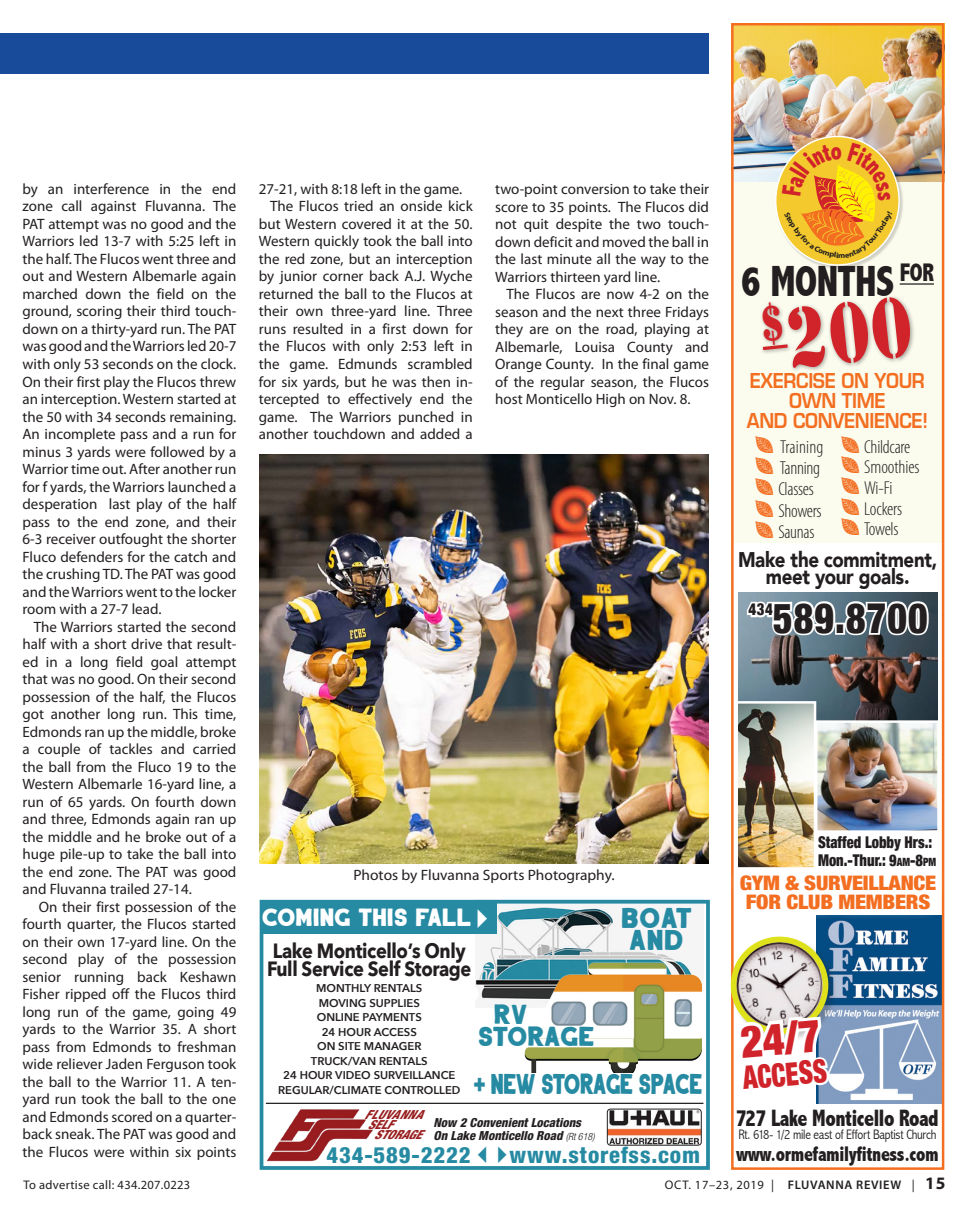
<style>
.page{position:relative;width:968px;height:1215px;background:#fff}
.page>*{position:absolute;margin:0;border:0;box-sizing:border-box;transform-origin:0 0}
.t1{font:90px "Stencil";color:#d1232a;scale:.79 1}
.t2{font:52.25px "Gardenia Blooms";color:#d1232a}
.t3{font:900 condensed 44.62px "Helvetica Neue";color:#d1232a;scale:.95 1}
.t4{font:800 condensed 43.75px "Abadi";letter-spacing:-.015em;color:#231f20;scale:.91 1}
.t5{font:900 condensed 42px "Helvetica Neue";letter-spacing:.03em;color:#231f20;scale:.89 1}
.t6{font:900 condensed 32px "Helvetica Neue";color:#d1232a;scale:.82 1}
.t7{font:28.75px "Anthology";letter-spacing:-.09em;color:#268aa2;scale:.79 1}
.t8{font:28.75px/21.9px "Anthology";letter-spacing:-.09em;color:#268aa2}
.t9{font:27.5px/21.9px "Anthology";letter-spacing:-.06em;color:#268aa2}
.t10{font:25px "Anthology";letter-spacing:-.06em;color:#fff}
.t11{font:800 condensed 23.75px "Abadi";letter-spacing:-.02em;color:#231f20;scale:.9 1}
.t12{font:800 condensed 22.5px "Helvetica Neue";letter-spacing:.04em;color:#268aa2}
.t13{font:900 21.25px/17.5px "Avenir";letter-spacing:-.02em;color:#231f20;text-align:center;scale:.88 1}
.t14{font:800 condensed 21.25px "Abadi";letter-spacing:-.02em;color:#231f20;scale:.9 1}
.t15{font:700 20.62px/18.8px "Avenir Next";letter-spacing:-.02em;color:#231f20;scale:.88 1}
.t16{font:600 20px/20px "Eurostile";letter-spacing:-.02em;color:#f36e21;text-align:center;scale:.9 1}
.t17{font:900 condensed 20px/18.8px "Helvetica Neue";letter-spacing:-.01em;color:#f36e21;scale:1.11 1}
.t18{font:300 condensed 18.75px/21.2px "Myriad Pro";letter-spacing:-.015em;color:#231f20}
.t19{font:900 condensed 16.75px "Helvetica Neue";color:#231f20;scale:.89 1}
.t20{font:900 condensed 16.25px/17.4px "Helvetica Neue";color:#231f20;scale:.89 1}
.Body_Copy{font:15px/17.5px "Myriad Pro";color:#231f20;text-align:justify}
.t21{font:300 condensed 13.75px "Abadi";letter-spacing:-.02em;color:#231f20}
.t22{font:italic 800 condensed 12.5px/12.5px "Helvetica Neue";color:#231f20}
.t23{font:12.5px "Myriad Pro";letter-spacing:.05em;color:#231f20}
.t24{font:12.5px "Myriad Pro";letter-spacing:.025em;color:#231f20}
.t25{font:italic 800 condensed 12.5px "Helvetica Neue";color:#981e1f}
.t26{font:600 11.25px/14.5px "Avenir Next";color:#231f20;text-align:center}
.s1{font-weight:300;font-size:10px}
.s2{font-family:"Gardenia Blooms";font-weight:400;font-stretch:normal;color:#f36e21}
.s3{font-size:11.38px}
.s4{font-weight:600}
.s5{font-weight:700;font-size:17.5px}
</style>
<div class="page">
<img style="left:259px;top:454px;width:449px;height:409px">
<div style="left:0;top:34px;width:708px;height:40px;background:#194b9b"></div>
<img style="left:475px;top:905px;width:204px;height:103px">
<img style="left:517px;top:957px;width:187px;height:116px">
<div style="left:260px;top:900px;width:450px;height:270px;border:4px solid #268aa2"></div>
<div style="left:261px;top:902px;width:235px;height:32px;background:#268aa2"></div>
<div style="left:497px;top:1039px;width:136px;height:8px;background:#fff"></div>
<img style="left:267px;top:1109px;width:106px;height:53px">
<img style="left:607px;top:1109px;width:94px;height:36px">
<div style="left:607px;top:1109px;width:94px;height:36px;border:1px solid #231f20;border-radius:3px"></div>
<hr style="left:266px;top:1103px;width:437px;height:1px;background:#231f20">
<div style="left:732px;top:181px;width:210px;height:362px;background:#fbfcee"></div>
<hr style="left:899px;top:283px;width:34px;height:2px;background:#231f20">
<img style="left:734px;top:26px;width:207px;height:155px">
<img style="left:816px;top:920px;width:125px;height:184px">
<div style="left:731px;top:23px;width:213px;height:1147px;border:2px solid #f36e21"></div>
<img style="left:738px;top:592px;width:199px;height:128px">
<img style="left:738px;top:704px;width:75px;height:161px">
<div style="left:735px;top:701px;width:81px;height:169px;border:2px solid #fff"></div>
<div style="left:729px;top:865px;width:217px;height:55px;background:#fff"></div>
<div style="left:730px;top:936px;width:108px;height:108px;background:#231f20;opacity:.25"></div>
<svg style="left:730px;top:902px;width:102px;height:192px"></svg>
<img style="left:818px;top:723px;width:118px;height:107px">
<div style="left:815px;top:720px;width:124px;height:113px;border:2px solid #fff"></div>
<svg style="left:745px;top:592px;width:186px;height:46px"></svg>
<div style="left:775px;top:136px;width:128px;height:134px;background:#231f20;opacity:.2"></div>
<svg style="left:775px;top:136px;width:124px;height:129px"></svg>
<div style="left:759px;top:295px;width:156px;height:78px;background:#231f20;opacity:.4"></div>
<svg style="left:759px;top:342px;width:32px;height:10px"></svg>
<svg style="left:782px;top:143px;width:110px;height:116px;background:#f1ca3e"></svg>
<p class="Body_Copy" style="left:22px;top:180px;width:215px">by an interference in the end zone call against Fluvanna. The PAT attempt was no good and the Warriors led 13-7 with 5:25 left in the half. The Flucos went three and out and Western Albemarle again marched down the field on the ground, scoring their third touch&shy;down on a thirty-yard run. The PAT was good and the Warriors led 20-7 with only 53 seconds on the clock.<br>On their first play the Flucos threw an interception. Western started at the 50 with 34 seconds remaining.<br>An incomplete pass and a run for minus 3 yards were followed by a Warrior time out. After another run for f yards, the Warriors launched a desperation last play of the half pass to the end zone, and their 6-3 receiver outfought the shorter Fluco defenders for the catch and the crushing TD. The PAT was good and the Warriors went to the locker room with a 27-7 lead.</p>
<p class="Body_Copy" style="left:22px;top:618px;width:215px;text-indent:11px">The Warriors started the second half with a short drive that result&shy;ed in a long field goal attempt that was no good. On their second possession of the half, the Flucos got another long run. This time, Edmonds ran up the middle, broke a couple of tackles and carried the ball from the Fluco 19 to the Western Albemarle 16-yard line, a run of 65 yards. On fourth down and three, Edmonds again ran up the middle and he broke out of a huge pile-up to take the ball into the end zone. The PAT was good and Fluvanna trailed 27-14.</p>
<p class="Body_Copy" style="left:22px;top:898px;width:215px;text-indent:16px">On their first possession of the fourth quarter, the Flucos started on their own 17-yard line. On the second play of the possession senior running back Keshawn Fisher ripped off the Flucos third long run of the game, going 49 yards to the Warrior 35. A short pass from Edmonds to freshman wide reliever Jaden Ferguson took the ball to the Warrior 11. A ten&shy;yard run took the ball to the one and Edmonds scored on a quarter&shy;back sneak. The PAT was good and the Flucos were within six points</p>
<p class="Body_Copy" style="left:259px;top:180px;width:205px">27-21, with 8:18 left in the game.</p>
<p class="Body_Copy" style="left:259px;top:197px;width:215px;text-indent:11px">The Flucos tried an onside kick but Western covered it at the 50.<br>Western quickly took the ball into the red zone, but an interception by junior corner back A.J. Wyche returned the ball to the Flucos at their own three-yard line. Three runs resulted in a first down for the Flucos with only 2:53 left in the game. Edmunds scrambled for six yards, but he was then in&shy;tercepted to effectively end the game. The Warriors punched in another touchdown and added a</p>
<p class="Body_Copy" style="left:495px;top:180px;width:215px">two-point conversion to take their score to 35 points. The Flucos did not quit despite the two touch&shy;down deficit and moved the ball in the last minute all the way to the Warriors thirteen yard line.</p>
<p class="Body_Copy" style="left:495px;top:285px;width:215px;text-indent:11px">The Flucos are now 4-2 on the season and the next three Fridays they are on the road, playing at Albemarle, Louisa County and Orange County. In the final game of the regular season, the Flucos host Monticello High on Nov. 8.</p>
<p class="Body_Copy" style="left:353px;top:866px;width:262px">Photos by Fluvanna Sports Photography.</p>
<p class="t8" style="left:620px;top:905px;width:74px">BOAT<br>AND</p>
<p class="t10" style="left:261px;top:899px;width:236px">COMING THIS FALL✔</p>
<p class="t15" style="left:267px;top:941px;width:234px">Lake Monticello’s Only<br>Full Service Self Storage</p>
<p class="t26" style="left:278px;top:981px;width:184px">MONTHLY RENTALS<br>MOVING SUPPLIES<br>ONLINE PAYMENTS<br>24 HOUR ACCESS<br>ON SITE MANAGER<br>TRUCK/VAN RENTALS<br>24 HOUR VIDEO SURVEILLANCE<br>REGULAR/CLIMATE CONTROLLED</p>
<p class="t9" style="left:477px;top:1002px;width:120px;text-indent:16px">RV<br>STORAGE</p>
<p class="t7" style="left:473px;top:1062px;width:292px">+ NEW STORAGE SPACE</p>
<p class="t25" style="left:364px;top:1107px;width:66px">FLU VANNA</p>
<p class="t25" style="left:367px;top:1117px;width:33px">SELF</p>
<p class="t25" style="left:374px;top:1127px;width:49px">S TORAGE</p>
<p class="t12" style="left:326px;top:1141px;width:375px">434-589-2222✓✔www.storefss.com</p>
<p class="t22" style="left:433px;top:1117px;width:163px">Now 2 Convenient Locations<br>On Lake Monticello Road <span class="s1">(Rt 618)</span></p>
<p class="t2" style="left:812px;top:168px;width:53px">2</p>
<p class="t4" style="left:740px;top:256px;width:214px">6 MONTHS <sup>FOR</sup></p>
<p class="t1" style="left:756px;top:290px;width:191px;rotate:-6deg"><sup>$</sup>200</p>
<p class="t16" style="left:747px;top:371px;width:202px">EXERCISE ON YOUR<br>OWN TIME<br>AND CONVENIENCE!</p>
<p class="t18" style="left:755px;top:436px;width:70px"><span class="s2">2</span> Training<br><span class="s2">2</span> Tanning<br><span class="s2">2</span> Classes<br><span class="s2">2</span> Showers<br><span class="s2">2</span> Saunas</p>
<p class="t18" style="left:841px;top:436px;width:80px;line-height:20.6px"><span class="s2">2</span> Childcare<br><span class="s2">2</span> Smoothies<br><span class="s2">2</span> Wi-Fi<br><span class="s2">2</span> Lockers<br><span class="s2">2</span> Towels</p>
<p class="t13" style="left:738px;top:550px;width:228px">Make the commitment, meet your goals.</p>
<p class="t19" style="left:748px;top:596px;width:29px">434</p>
<p class="t5" style="left:773px;top:583px;width:175px">589.8700</p>
<p class="t20" style="left:818px;top:833px;width:134px">Staffed Lobby Hrs.:<br>Mon.-Thur.: 9<span class="s3">AM</span>-8<span class="s3">PM</span></p>
<p class="t17" style="left:739px;top:873px;width:179px">GYM &amp; SURVEILLANCE<br>FOR CLUB MEMBERS</p>
<p class="t3" style="left:737px;top:1005px;width:86px;rotate:-5deg">24/7</p>
<p class="t6" style="left:740px;top:1052px;width:104px;rotate:-5deg">ACCESS</p>
<p class="t11" style="left:736px;top:1104px;width:227px">727 Lake Monticello Road</p>
<p class="t21" style="left:738px;top:1127px;width:199px">Rt. 618- 1/2 mile east of Effort Baptist Church</p>
<p class="t14" style="left:736px;top:1141px;width:227px">www.ormefamilyfitness.com</p>
<p class="t24" style="left:23px;top:1177px;width:168px">To advertise call: 434.207.0223</p>
<p class="t23" style="left:665px;top:1177px;width:282px">OCT. 17–23, 2019 | <span class="s4">FLUVANNA REVIEW</span> | <span class="s5">15</span></p>
</div>
